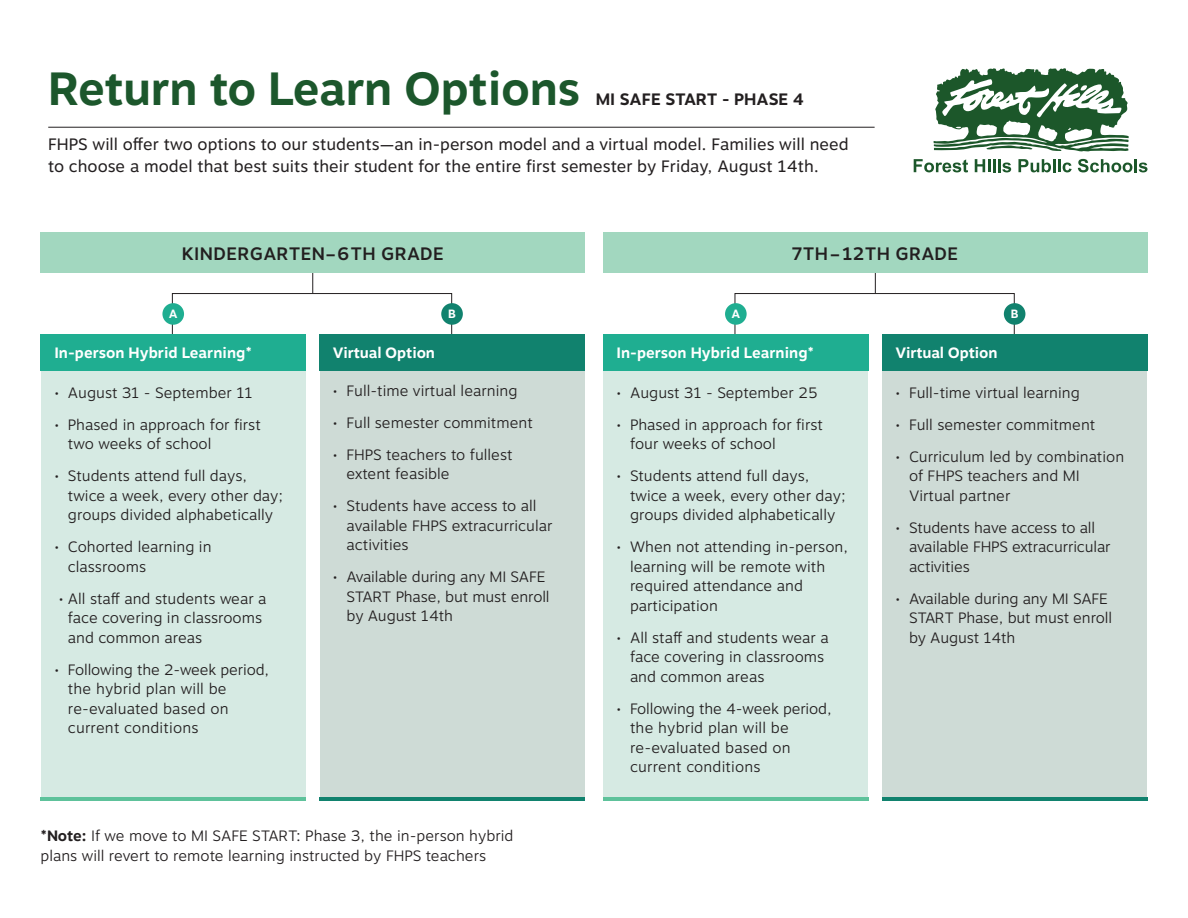
<style>
.page{position:relative;width:1188px;height:918px;background:#fff}
.page>*{position:absolute;margin:0;border:0;box-sizing:border-box;transform-origin:0 0}
.t1{font:700 46.5px "Motiva Sans";letter-spacing:-.01em;color:#1c572c}
.t2{font:500 18px "Motiva Sans";letter-spacing:.02em;color:#231f20}
.t3{font:16.5px/22.5px "Motiva Sans";color:#231f20}
.t4{font:700 16.5px "Motiva Sans";color:#231f20}
.t5{font:300 15px/19.5px "Motiva Sans";color:#231f20}
.t6{font:700 15px "Motiva Sans";color:#fff}
.t7{font:700 12px "Motiva Sans";color:#fff}
.s1{font-weight:700}
</style>
<div class="page">
<div style="left:603px;top:335px;width:265px;height:463px;background:#d6eae3"></div>
<div style="left:41px;top:335px;width:265px;height:463px;background:#d6eae3"></div>
<div style="left:882px;top:335px;width:265px;height:463px;background:#cedbd6"></div>
<div style="left:320px;top:335px;width:265px;height:463px;background:#cedbd6"></div>
<hr style="left:48px;top:127px;width:827px;height:1px;background:#231f20">
<hr style="left:41px;top:797px;width:265px;height:4px;background:#5ec29b">
<hr style="left:603px;top:797px;width:266px;height:4px;background:#5ec29b">
<hr style="left:319px;top:797px;width:266px;height:4px;background:#11826e">
<hr style="left:882px;top:797px;width:266px;height:4px;background:#11826e">
<svg style="left:934px;top:68px;width:195px;height:84px"></svg>
<svg style="left:914px;top:159px;width:54px;height:13px"></svg>
<svg style="left:975px;top:159px;width:36px;height:13px"></svg>
<svg style="left:1018px;top:159px;width:54px;height:13px"></svg>
<svg style="left:1078px;top:159px;width:70px;height:13px"></svg>
<svg style="left:312px;top:273px;width:1px;height:20px"></svg>
<svg style="left:875px;top:273px;width:1px;height:20px"></svg>
<div style="left:172px;top:293px;width:280px;height:47px;border:1px solid #231f20"></div>
<div style="left:735px;top:293px;width:280px;height:47px;border:1px solid #231f20"></div>
<div style="left:603px;top:334px;width:265px;height:37px;background:#1fae91"></div>
<div style="left:40px;top:334px;width:266px;height:37px;background:#1fae91"></div>
<div style="left:882px;top:334px;width:266px;height:37px;background:#11826e"></div>
<div style="left:320px;top:334px;width:265px;height:37px;background:#11826e"></div>
<div style="left:40px;top:233px;width:545px;height:40px;background:#a2d7bf"></div>
<div style="left:162px;top:303px;width:22px;height:22px;background:#1fae91;border-radius:50%"></div>
<div style="left:441px;top:303px;width:22px;height:22px;background:#11826e;border-radius:50%"></div>
<div style="left:603px;top:233px;width:545px;height:40px;background:#a2d7bf"></div>
<div style="left:725px;top:303px;width:22px;height:22px;background:#1fae91;border-radius:50%"></div>
<div style="left:1004px;top:303px;width:21px;height:22px;background:#11826e;border-radius:50%"></div>
<h1 class="t1" style="left:48px;top:54px;width:533px">Return to Learn Options</h1>
<h2 class="t4" style="left:596px;top:87px;width:210px">MI SAFE START - PHASE 4</h2>
<p class="t3" style="left:48px;top:133px;width:802px">FHPS will ofer two options to our students—an in-person model and a virtual model. Families will need to choose a model that best suits their student for the entire first semester by Friday, August 14th.</p>
<h2 class="t2" style="left:182px;top:240px;width:264px">KINDERGARTEN–6TH GRADE</h2>
<h2 class="t2" style="left:792px;top:240px;width:167px">7TH–12TH GRADE</h2>
<p class="t7" style="left:169px;top:305px;width:10px">A</p>
<p class="t7" style="left:448px;top:305px;width:9px">B</p>
<h3 class="t6" style="left:54px;top:342px;width:199px">In-person Hybrid Learning*</h3>
<p class="t5" style="left:54px;top:383px;width:200px">• August 31 - September 11</p>
<p class="t5" style="left:68px;top:415px;width:194px;text-indent:-13px">• Phased in approach for first two weeks of school</p>
<p class="t5" style="left:68px;top:466px;width:217px;text-indent:-14px">• Students attend full days, twice a week, every other day; groups divided alphabetically</p>
<p class="t5" style="left:68px;top:537px;width:145px;text-indent:-14px">• Cohorted learning in classrooms</p>
<p class="t5" style="left:68px;top:589px;width:200px;text-indent:-9px">• All staf and students wear a face covering in classrooms and common areas</p>
<p class="t5" style="left:68px;top:660px;width:203px;text-indent:-14px">• Following the 2-week period, the hybrid plan will be re-evaluated based on current conditions</p>
<h3 class="t6" style="left:333px;top:342px;width:104px">Virtual Option</h3>
<p class="t5" style="left:333px;top:381px;width:186px">• Full-time virtual learning</p>
<p class="t5" style="left:333px;top:413px;width:201px">• Full semester commitment</p>
<p class="t5" style="left:346px;top:445px;width:168px;text-indent:-14px">• FHPS teachers to fullest extent feasible</p>
<p class="t5" style="left:346px;top:496px;width:207px;text-indent:-14px">• Students have access to all available FHPS extracurricular activities</p>
<p class="t5" style="left:346px;top:567px;width:205px;text-indent:-14px">• Available during any MI SAFE<br>START Phase, but must enroll by August 14th</p>
<p class="t7" style="left:731px;top:305px;width:10px">A</p>
<p class="t7" style="left:1011px;top:305px;width:9px">B</p>
<h3 class="t6" style="left:616px;top:342px;width:199px">In-person Hybrid Learning*</h3>
<p class="t5" style="left:616px;top:383px;width:203px">• August 31 - September 25</p>
<p class="t5" style="left:630px;top:415px;width:194px;text-indent:-14px">• Phased in approach for first four weeks of school</p>
<p class="t5" style="left:630px;top:466px;width:217px;text-indent:-14px">• Students attend full days, twice a week, every other day; groups divided alphabetically</p>
<p class="t5" style="left:630px;top:537px;width:220px;text-indent:-14px">• When not attending in-person, learning will be remote with required attendance and participation</p>
<p class="t5" style="left:630px;top:628px;width:200px;text-indent:-14px">• All staf and students wear a face covering in classrooms and common areas</p>
<p class="t5" style="left:630px;top:699px;width:203px;text-indent:-14px">• Following the 4-week period, the hybrid plan will be re-evaluated based on current conditions</p>
<h3 class="t6" style="left:896px;top:342px;width:104px">Virtual Option</h3>
<p class="t5" style="left:896px;top:383px;width:186px">• Full-time virtual learning</p>
<p class="t5" style="left:896px;top:415px;width:201px">• Full semester commitment</p>
<p class="t5" style="left:909px;top:447px;width:217px;text-indent:-14px">• Curriculum led by combination of FHPS teachers and MI<br>Virtual partner</p>
<p class="t5" style="left:909px;top:518px;width:203px;text-indent:-14px">• Students have access to all available FHPS extracurricular activities</p>
<p class="t5" style="left:909px;top:589px;width:205px;text-indent:-14px">• Available during any MI SAFE<br>START Phase, but must enroll by August 14th</p>
<p class="t5" style="left:41px;top:827px;width:475px"><span class="s1">*Note:</span> If we move to MI SAFE START: Phase 3, the in-person hybrid plans will revert to remote learning instructed by FHPS teachers</p>
</div>
